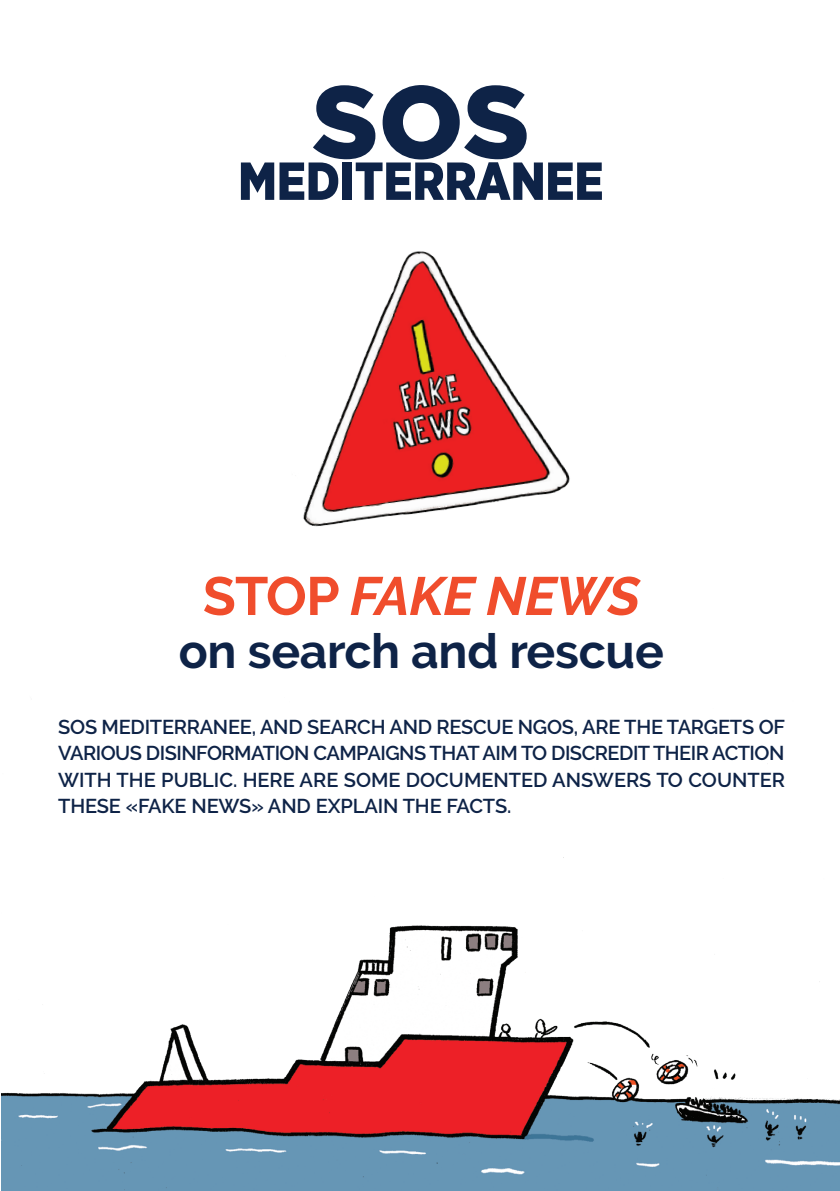
<style>
.page{position:relative;width:840px;height:1191px;background:#fff}
.page>*{position:absolute;margin:0;border:0;box-sizing:border-box;transform-origin:0 0}
.LIGNE_1_RA{font:italic 700 53.8px "Raleway";letter-spacing:-.01em;color:#f04d2c}
.Site_web{font:700 48px "Raleway";letter-spacing:-.005em;color:#0e2347}
.Chapo{font:600 20px/26px "Raleway";letter-spacing:-.005em;color:#0e2347;text-align:justify}
.s1{font-style:normal}
</style>
<div class="page">
<img style="left:1px;top:763px;width:838px;height:428px">
<svg style="left:241px;top:85px;width:360px;height:115px"></svg>
<img style="left:303px;top:251px;width:267px;height:276px">
<p class="LIGNE_1_RA" style="left:203px;top:565px;width:438px"><span class="s1">STOP</span> FAKE NEWS</p>
<p class="Site_web" style="left:179px;top:624px;width:486px">on search and rescue</p>
<p class="Chapo" style="left:58px;top:714px;width:728px">SOS MEDITERRANEE, AND SEARCH AND RESCUE NGOS, ARE THE TARGETS OF VARIOUS DISINFORMATION CAMPAIGNS THAT AIM TO DISCREDIT THEIR ACTION WITH THE PUBLIC. HERE ARE SOME DOCUMENTED ANSWERS TO COUNTER THESE «FAKE NEWS» AND EXPLAIN THE FACTS.</p>
</div>
